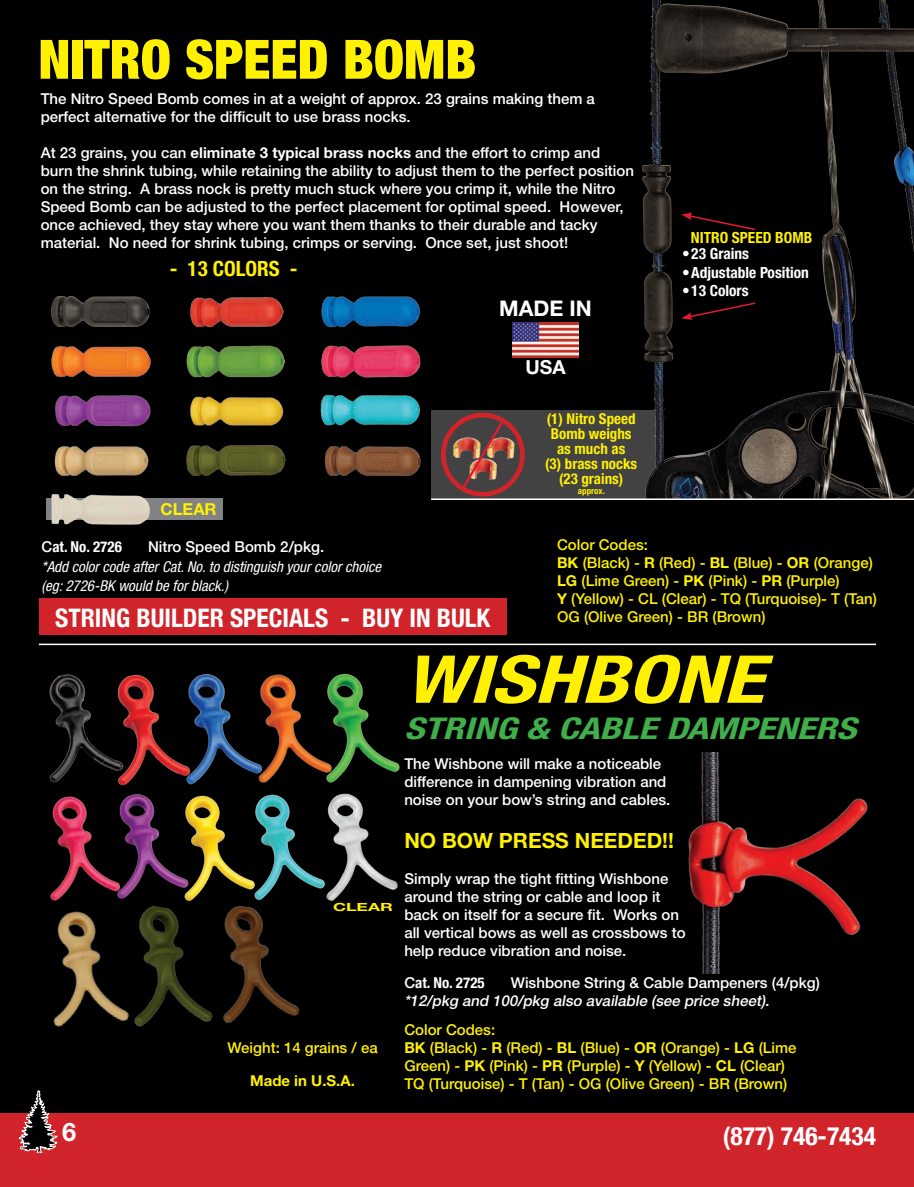
<style>
.page{position:relative;width:914px;height:1187px;background:#fff}
.page>*{position:absolute;margin:0;border:0;box-sizing:border-box;transform-origin:0 0}
.t1{font:italic 700 condensed 66px "Helvetica Neue LT Std";color:#fff101;scale:1.28 1}
.t2{font:900 condensed 54.3px "Helvetica Neue LT Std";color:#fff101}
.t3{font:italic 700 condensed 30px "Helvetica Neue LT Std";color:#40ae49;scale:1.28 1}
.t4{font:700 condensed 25.5px "Helvetica Neue";color:#fff}
.t5{font:700 condensed 25.5px "Helvetica Neue";color:#fff}
.t6{font:700 25.5px "Helvetica Neue LT Std";color:#fff}
.t7{font:700 21.6px "Helvetica Neue LT Std";color:#fff}
.t8{font:700 21px "Helvetica Neue LT Std";color:#fff101}
.t9{font:700 condensed 21px "Helvetica Neue LT Std";color:#fff101}
.t10{font:700 19.35px "Helvetica Neue LT Std";color:#fff}
.t11{font:700 16.5px "Helvetica Neue LT Std";color:#fff101}
.t12{font:700 condensed 15.45px "Helvetica Neue LT Std";color:#fff}
.t13{font:700 condensed 15.45px "Helvetica Neue LT Std";color:#fff101}
.t14{font:500 15px/18px "Helvetica Neue LT Std";color:#fff}
.t15{font:500 15px/18px "Helvetica Neue LT Std";color:#fff101}
.t16{font:italic condensed 15px/18px "Helvetica Neue LT Std";color:#fff}
.t17{font:700 condensed 15px/15px "Helvetica Neue LT Std";color:#fff101;text-align:center}
.t18{font:italic 500 15px "Helvetica Neue LT Std";color:#fff}
.t19{font:700 condensed 15px "Helvetica Neue";color:#fff}
.t20{font:700 15px "Helvetica Neue LT Std";color:#fff101}
.t21{font:700 11.25px "Helvetica Neue LT Std";color:#fff101;scale:1.57 1}
.t22{font:700 condensed 9px "Helvetica Neue LT Std";color:#fff101}
.s1{font-weight:700}
.s2{font-family:"Helvetica Neue LT Std";font-weight:500;font-stretch:normal}
</style>
<div class="page">
<div style="left:0;top:0;width:914px;height:1186px;background:#000"></div>
<div style="left:0;top:1113px;width:914px;height:73px;background:#d1232a"></div>
<svg style="left:19px;top:1090px;width:39px;height:63px"></svg>
<img style="left:49px;top:674px;width:59px;height:109px">
<img style="left:108px;top:674px;width:70px;height:112px">
<img style="left:340px;top:673px;width:60px;height:103px">
<img style="left:196px;top:795px;width:51px;height:101px">
<img style="left:247px;top:794px;width:71px;height:106px">
<img style="left:178px;top:674px;width:72px;height:111px">
<img style="left:50px;top:796px;width:60px;height:105px">
<img style="left:53px;top:911px;width:61px;height:116px">
<img style="left:114px;top:905px;width:92px;height:122px">
<img style="left:206px;top:906px;width:93px;height:118px">
<img style="left:688px;top:752px;width:180px;height:221px">
<img style="left:250px;top:674px;width:90px;height:109px">
<img style="left:110px;top:794px;width:86px;height:107px">
<img style="left:318px;top:793px;width:80px;height:108px">
<hr style="left:39px;top:643px;width:837px;height:2px;background:#fff">
<img style="left:512px;top:322px;width:67px;height:36px">
<img style="left:51px;top:296px;width:99px;height:31px">
<img style="left:51px;top:346px;width:100px;height:31px">
<img style="left:55px;top:395px;width:96px;height:32px">
<img style="left:54px;top:446px;width:95px;height:30px">
<img style="left:190px;top:297px;width:94px;height:31px">
<img style="left:186px;top:345px;width:99px;height:33px">
<img style="left:190px;top:396px;width:94px;height:30px">
<img style="left:186px;top:445px;width:100px;height:31px">
<img style="left:321px;top:296px;width:99px;height:32px">
<img style="left:321px;top:345px;width:100px;height:33px">
<img style="left:320px;top:394px;width:100px;height:32px">
<img style="left:324px;top:446px;width:97px;height:31px">
<div style="left:431px;top:410px;width:229px;height:89px;background:#424242"></div>
<img style="left:450px;top:425px;width:66px;height:66px">
<div style="left:441px;top:412px;width:84px;height:84px;border:5px solid #d1232a;border-radius:50%"></div>
<img style="left:460px;top:419px;width:45px;height:71px">
<img style="left:642px;top:1px;width:272px;height:497px">
<svg style="left:681px;top:213px;width:76px;height:18px"></svg>
<svg style="left:681px;top:301px;width:76px;height:19px"></svg>
<hr style="left:431px;top:498px;width:483px;height:2px;background:#fff">
<div style="left:47px;top:498px;width:176px;height:21px;background:#808285"></div>
<img style="left:46px;top:494px;width:111px;height:31px">
<div style="left:39px;top:598px;width:467px;height:36px;background:#d1232a"></div>
<p class="t2" style="left:38px;top:26px;width:439px">NITRO SPEED BOMB</p>
<p class="t14" style="left:41px;top:90px;width:556px">The Nitro Speed Bomb comes in at a weight of approx. 23 grains making them a perfect alternative for the difficult to use brass nocks.</p>
<p class="t14" style="left:41px;top:144px;width:595px">At 23 grains, you can <span class="s1">eliminate 3 typical brass nocks</span> and the effort to crimp and burn the shrink tubing, while retaining the ability to adjust them to the perfect position on the string. A brass nock is pretty much stuck where you crimp it, while the Nitro Speed Bomb can be adjusted to the perfect placement for optimal speed. However, once achieved, they stay where you want them thanks to their durable and tacky material. No need for shrink tubing, crimps or serving. Once set, just shoot!</p>
<p class="t9" style="left:170px;top:256px;width:129px">- 13 COLORS -</p>
<p class="t11" style="left:161px;top:498px;width:57px">CLEAR</p>
<p class="t7" style="left:499px;top:295px;width:94px">MADE IN</p>
<p class="t10" style="left:525px;top:355px;width:42px">USA</p>
<p class="t17" style="left:545px;top:411px;width:94px">(1) Nitro Speed<br>Bomb weighs as much as<br>(3) brass nocks</p>
<p class="t17" style="left:559px;top:471px;width:66px">(23 grains)</p>
<p class="t22" style="left:578px;top:485px;width:28px">approx.</p>
<p class="t13" style="left:691px;top:228px;width:123px">NITRO SPEED BOMB</p>
<p class="t12" style="left:682px;top:244px;width:68px">•23 Grains</p>
<p class="t12" style="left:682px;top:263px;width:128px">•Adjustable Position</p>
<p class="t12" style="left:682px;top:281px;width:68px">•13 Colors</p>
<p class="t19" style="left:42px;top:533px;width:82px"><span class="s2">C</span>at. No. 2726</p>
<p class="t14" style="left:148px;top:537px;width:178px">Nitro Speed Bomb 2/pkg.</p>
<p class="t16" style="left:41px;top:558px;width:341px">*Add color code after Cat. No. to distinguish your color choice (eg: 2726-BK would be for black.)</p>
<p class="t4" style="left:55px;top:597px;width:436px">STRING BUILDER SPECIALS - BUY IN BULK</p>
<p class="t15" style="left:557px;top:535px;width:92px">Color Codes:</p>
<p class="t15" style="left:557px;top:553px;width:321px"><span class="s1">BK</span> (Black) - <span class="s1">R</span> (Red) - <span class="s1">BL</span> (Blue) - <span class="s1">OR</span> (Orange)<br><span class="s1">LG</span> (Lime Green) - <span class="s1">PK</span> (Pink) - <span class="s1">PR</span> (Purple)<br><span class="s1">Y</span> (Yellow) - CL (Clear) - TQ (Turquoise)- T (Tan)<br>OG (Olive Green) - BR (Brown)</p>
<p class="t21" style="left:333px;top:899px;width:40px">CLEAR</p>
<p class="t15" style="left:227px;top:1037px;width:152px">Weight: 14 grains / ea</p>
<p class="t20" style="left:250px;top:1070px;width:106px">Made in U.S.A.</p>
<p class="t1" style="left:404px;top:639px;width:282px">WISHBONE</p>
<p class="t3" style="left:404px;top:709px;width:355px">STRING &amp; CABLE DAMPENERS</p>
<p class="t14" style="left:404px;top:754px;width:267px">The Wishbone will make a noticeable difference in dampening vibration and noise on your bow’s string and cables.</p>
<p class="t8" style="left:404px;top:827px;width:271px">NO BOW PRESS NEEDED!!</p>
<p class="t14" style="left:404px;top:869px;width:283px">Simply wrap the tight fitting Wishbone around the string or cable and loop it back on itself for a secure fit. Works on all vertical bows as well as crossbows to help reduce vibration and noise.</p>
<p class="t19" style="left:404px;top:970px;width:82px"><span class="s2">C</span>at. No. 2725</p>
<p class="t14" style="left:511px;top:973px;width:310px">Wishbone String &amp; Cable Dampeners (4/pkg)</p>
<p class="t18" style="left:404px;top:991px;width:370px">*12/pkg and 100/pkg also available (see price sheet).</p>
<p class="t15" style="left:404px;top:1020px;width:92px">Color Codes:</p>
<p class="t15" style="left:404px;top:1038px;width:394px"><span class="s1">BK</span> (Black) - <span class="s1">R</span> (Red) - <span class="s1">BL</span> (Blue) - <span class="s1">OR</span> (Orange) - <span class="s1">LG</span> (Lime<br>Green) - <span class="s1">PK</span> (Pink) - <span class="s1">PR</span> (Purple) - <span class="s1">Y</span> (Yellow) - <span class="s1">CL</span> (Clear)</p>
<p class="t15" style="left:404px;top:1074px;width:384px">TQ (Turquoise) - T (Tan) - OG (Olive Green) - BR (Brown)</p>
<h3 class="t6" style="left:62px;top:1116px;width:16px">6</h3>
<h3 class="t5" style="left:723px;top:1114px;width:155px">(877) 746-7434</h3>
</div>
